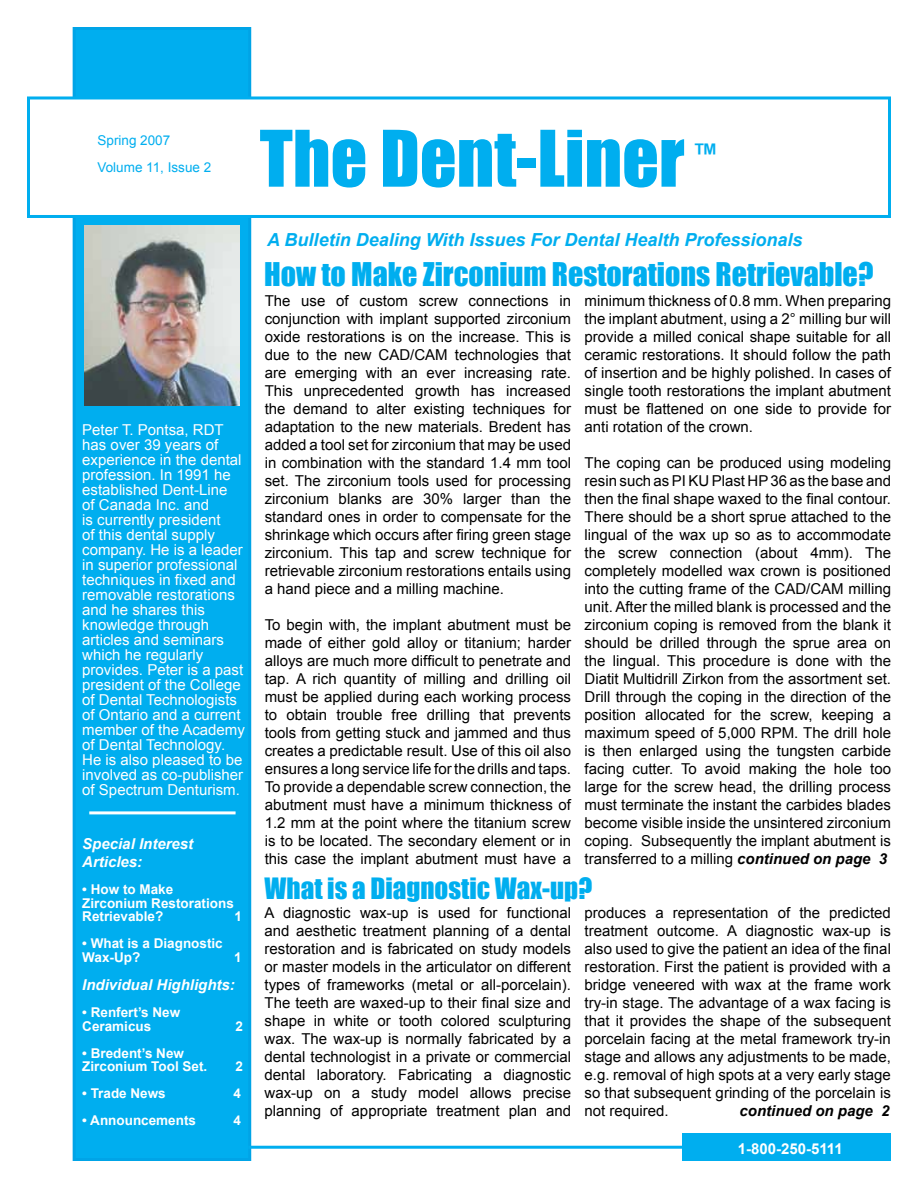
<style>
.page{position:relative;width:918px;height:1188px;background:#fff}
.page>*{position:absolute;margin:0;border:0;box-sizing:border-box;transform-origin:0 0}
.t1{font:72px "Impact";color:#00aeef}
.t2{font:30px "Impact";color:#00aeef}
.t3{font:27px "Impact";color:#00aeef}
.t4{font:italic 700 18px "Arial";color:#00aeef}
.t5{font:15px/18px "Arial";color:#000;text-align:justify}
.t6{font:15px/15px "Arial";color:#fff}
.t7{font:italic 700 15px/18px "Arial";color:#fff}
.t8{font:italic 700 15px "Arial";color:#000}
.t9{font:700 15px "Arial";color:#fff}
.t10{font:700 13.5px/13.5px "Arial";color:#fff}
.t11{font:13.5px/27px "Arial";color:#00aeef}
.s1{font-weight:700;font-style:italic}
</style>
<div class="page">
<div style="left:74px;top:28px;width:176px;height:1132px;background:#00aeef"></div>
<div style="left:73px;top:27px;width:178px;height:1134px;border:3px solid #00a4e7"></div>
<div style="left:27px;top:96px;width:864px;height:122px;background:#fff;border:3px solid #00aeef"></div>
<hr style="left:248px;top:1146px;width:448px;height:3px;background:#00aeef">
<div style="left:682px;top:1133px;width:209px;height:28px;background:#00aeef"></div>
<hr style="left:89px;top:811px;width:147px;height:3px;background:#fff">
<img style="left:84px;top:226px;width:155px;height:179px">
<p class="t11" style="left:98px;top:126px;width:115px">Spring 2007<br>Volume 11, Issue 2</p>
<h1 class="t1" style="left:260px;top:103px;width:427px">The Dent-Liner</h1>
<h3 class="t3" style="left:695px;top:134px;width:23px">™</h3>
<p class="t6" style="left:82px;top:423px;width:164px">Peter T. Pontsa, RDT has over 39 years of experience in the dental profession. In 1991 he established Dent-Line<br>of Canada Inc. and<br>is currently president<br>of this dental supply company. He is a leader in superior professional techniques in fixed and removable restorations and he shares this knowledge through articles and seminars which he regularly provides. Peter is a past president of the College of Dental Technologists of Ontario and a current member of the Academy of Dental Technology.<br>He is also pleased to be involved as co-publisher of Spectrum Denturism.</p>
<p class="t7" style="left:82px;top:836px;width:112px">Special Interest<br>Articles:</p>
<p class="t10" style="left:82px;top:883px;width:153px">• How to Make<br>Zirconium Restorations<br>Retrievable?</p>
<p class="t10" style="left:235px;top:910px;width:9px">1</p>
<p class="t10" style="left:82px;top:937px;width:142px">• What is a Diagnostic<br>Wax-Up?</p>
<p class="t10" style="left:234px;top:951px;width:9px">1</p>
<p class="t7" style="left:82px;top:977px;width:154px">Individual Highlights:</p>
<p class="t10" style="left:82px;top:1006px;width:99px">• Renfert’s New<br>Ceramicus</p>
<p class="t10" style="left:235px;top:1020px;width:9px">2</p>
<p class="t10" style="left:82px;top:1047px;width:127px">• Bredent’s New<br>Zirconium Tool Set.</p>
<p class="t10" style="left:235px;top:1060px;width:9px">2</p>
<p class="t10" style="left:82px;top:1087px;width:85px">• Trade News</p>
<p class="t10" style="left:233px;top:1087px;width:9px">4</p>
<p class="t10" style="left:82px;top:1114px;width:115px">• Announcements</p>
<p class="t10" style="left:234px;top:1114px;width:9px">4</p>
<p class="t4" style="left:267px;top:228px;width:537px">A Bulletin Dealing With Issues For Dental Health Professionals</p>
<h2 class="t2" style="left:264px;top:251px;width:611px">How to Make Zirconium Restorations Retrievable?</h2>
<p class="t5" style="left:265px;top:292px;width:308px">The use of custom screw connections in conjunction with implant supported zirconium oxide restorations is on the increase. This is due to the new CAD/CAM technologies that are emerging with an ever increasing rate.<br>This unprecedented growth has increased the demand to alter existing techniques for adaptation to the new materials. Bredent has added a tool set for zirconium that may be used in combination with the standard 1.4 mm tool set. The zirconium tools used for processing zirconium blanks are 30% larger than the standard ones in order to compensate for the shrinkage which occurs after firing green stage zirconium. This tap and screw technique for retrievable zirconium restorations entails using a hand piece and a milling machine.</p>
<p class="t5" style="left:265px;top:616px;width:308px">To begin with, the implant abutment must be made of either gold alloy or titanium; harder alloys are much more difficult to penetrate and tap. A rich quantity of milling and drilling oil must be applied during each working process to obtain trouble free drilling that prevents tools from getting stuck and jammed and thus creates a predictable result. Use of this oil also ensures a long service life for the drills and taps.<br>To provide a dependable screw connection, the abutment must have a minimum thickness of 1.2 mm at the point where the titanium screw is to be located. The secondary element or in this case the implant abutment must have a</p>
<p class="t5" style="left:585px;top:292px;width:308px">minimum thickness of 0.8 mm. When preparing the implant abutment, using a 2° milling bur will provide a milled conical shape suitable for all ceramic restorations. It should follow the path of insertion and be highly polished. In cases of single tooth restorations the implant abutment must be flattened on one side to provide for anti rotation of the crown.</p>
<p class="t5" style="left:585px;top:454px;width:308px">The coping can be produced using modeling resin such as PI KU Plast HP 36 as the base and then the final shape waxed to the final contour.<br>There should be a short sprue attached to the lingual of the wax up so as to accommodate the screw connection (about 4mm). The completely modelled wax crown is positioned into the cutting frame of the CAD/CAM milling unit. After the milled blank is processed and the zirconium coping is removed from the blank it should be drilled through the sprue area on the lingual. This procedure is done with the Diatit Multidrill Zirkon from the assortment set.<br>Drill through the coping in the direction of the position allocated for the screw, keeping a maximum speed of 5,000 RPM. The drill hole is then enlarged using the tungsten carbide facing cutter. To avoid making the hole too large for the screw head, the drilling process must terminate the instant the carbides blades become visible inside the unsintered zirconium coping. Subsequently the implant abutment is transferred to a milling <span class="s1">continued on page 3</span></p>
<h3 class="t3" style="left:265px;top:868px;width:329px">What is a Diagnostic Wax-up?</h3>
<p class="t5" style="left:265px;top:904px;width:308px">A diagnostic wax-up is used for functional and aesthetic treatment planning of a dental restoration and is fabricated on study models or master models in the articulator on different types of frameworks (metal or all-porcelain).<br>The teeth are waxed-up to their final size and shape in white or tooth colored sculpturing wax. The wax-up is normally fabricated by a dental technologist in a private or commercial dental laboratory. Fabricating a diagnostic wax-up on a study model allows precise planning of appropriate treatment plan and</p>
<p class="t5" style="left:585px;top:904px;width:308px">produces a representation of the predicted treatment outcome. A diagnostic wax-up is also used to give the patient an idea of the final restoration. First the patient is provided with a bridge veneered with wax at the frame work try-in stage. The advantage of a wax facing is that it provides the shape of the subsequent porcelain facing at the metal framework try-in stage and allows any adjustments to be made, e.g. removal of high spots at a very early stage so that subsequent grinding of the porcelain is not required.</p>
<p class="t8" style="left:740px;top:1101px;width:152px">continued on page 2</p>
<p class="t9" style="left:738px;top:1139px;width:107px">1-800-250-5111</p>
</div>
